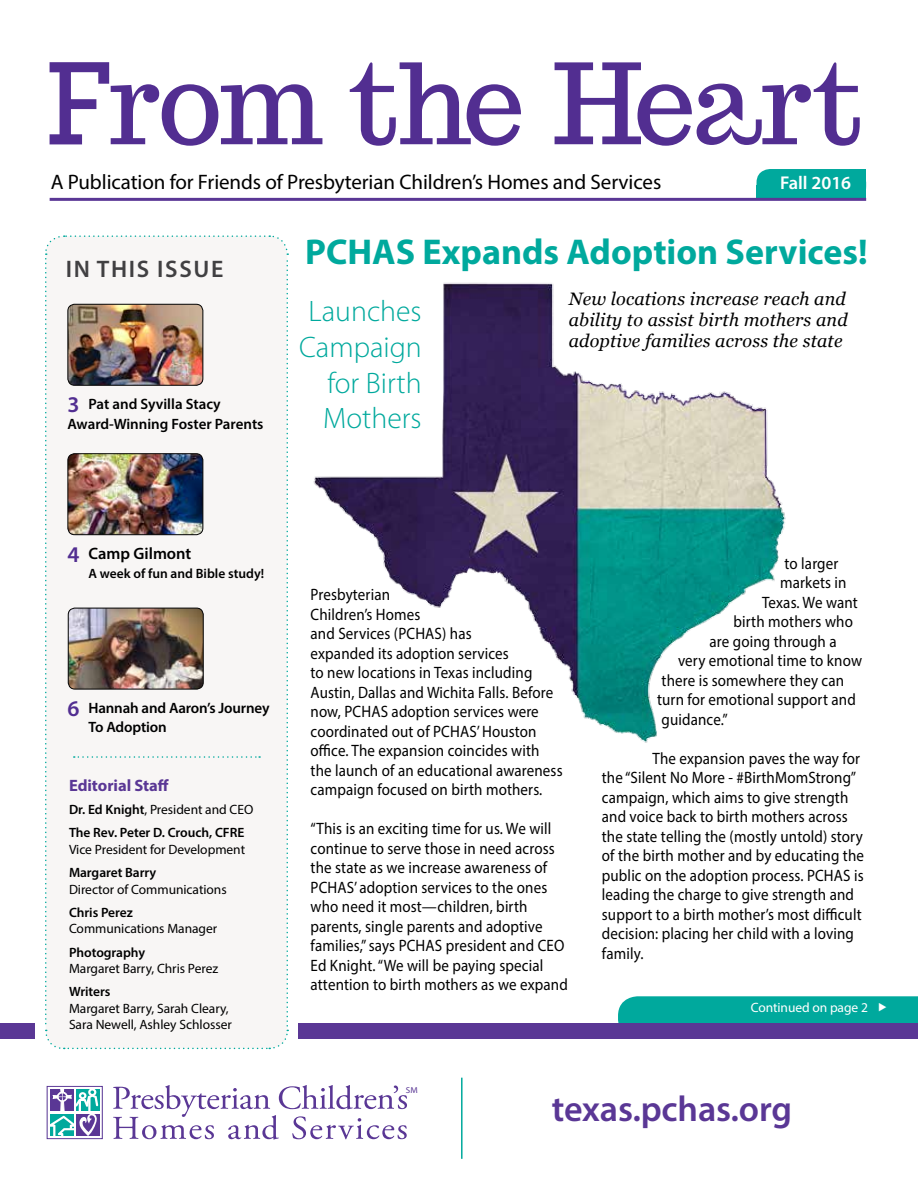
<style>
.page{position:relative;width:918px;height:1188px;background:#fff}
.page>*{position:absolute;margin:0;border:0;box-sizing:border-box;transform-origin:0 0}
.t1{font:700 36px "Myriad Pro";color:#00a99d}
.t2{font:600 36px "Myriad Pro";letter-spacing:-.005em;color:#5a3795}
.t3{font:300 29.7px/35.7px "Myriad Pro";color:#00a99d;text-align:right}
.t4{font:600 24px "Myriad Pro";letter-spacing:.07em;color:#414042}
.t5{font:21px "Myriad Pro";letter-spacing:-.005em;color:#000}
.t6{font:600 18.6px "Myriad Pro";color:#fff}
.t7{font:italic 18px/21px "Georgia";letter-spacing:.01em;color:#000;text-align:justify}
.t8{font:16.5px/19.5px "Myriad Pro";letter-spacing:.01em;color:#000;scale:.91 1}
.t9{font:700 16.5px "Myriad Pro";letter-spacing:-.005em;color:#5a3795}
.t10{font:600 16.5px "Myriad Pro";color:#000}
.t11{font:600 15px/19.5px "Myriad Pro";letter-spacing:-.01em;color:#000}
.t12{font:13.5px/16.5px "Myriad Pro";letter-spacing:-.005em;color:#000}
.t13{font:600 13.5px/23.2px "Myriad Pro";letter-spacing:-.005em;color:#000}
.t14{font:13.5px "Myriad Pro";letter-spacing:-.005em;color:#fff}
.t15{font:8.55px "Myriad Pro";color:#5a3795;scale:1.06 1}
.s1{font-size:22.5px;color:#522e91}
.s2{font-weight:400}
</style>
<div class="page">
<svg style="left:350px;top:62px;width:171px;height:84px"></svg>
<svg style="left:555px;top:62px;width:305px;height:84px"></svg>
<svg style="left:50px;top:62px;width:272px;height:84px"></svg>
<svg style="left:113px;top:1085px;width:294px;height:55px"></svg>
<svg style="left:99px;top:1089px;width:1px;height:47px"></svg>
<div style="left:47px;top:1086px;width:56px;height:53px;border:1px solid #5a3795"></div>
<div style="left:76px;top:1089px;width:23px;height:22px;background:#00a99d"></div>
<div style="left:76px;top:1114px;width:23px;height:22px;background:#5a3795"></div>
<svg style="left:49px;top:1089px;width:49px;height:49px"></svg>
<div style="left:757px;top:169px;width:109px;height:31px;background:#00a99d;border-radius:14px"></div>
<hr style="left:461px;top:1078px;width:2px;height:81px;background:#00a99d">
<div style="left:849px;top:169px;width:17px;height:31px;background:#00a99d"></div>
<div style="left:757px;top:185px;width:109px;height:15px;background:#00a99d"></div>
<hr style="left:50px;top:198px;width:816px;height:3px;background:#5a3795">
<div style="left:298px;top:1023px;width:620px;height:16px;background:#5a3795"></div>
<div style="left:0;top:1023px;width:35px;height:16px;background:#5a3795"></div>
<img style="left:313px;top:282px;width:473px;height:461px">
<img style="left:45px;top:235px;width:244px;height:815px">
<div style="left:618px;top:996px;width:300px;height:27px;background:#00a99d"></div>
<p class="t5" style="left:51px;top:169px;width:612px">A Publication for Friends of Presbyterian Children’s Homes and Services</p>
<p class="t6" style="left:780px;top:171px;width:73px">Fall 2016</p>
<h3 class="t4" style="left:66px;top:254px;width:159px">IN THIS ISSUE</h3>
<p class="t11" style="left:67px;top:394px;width:198px"><span class="s1">3</span> Pat and Syvilla Stacy<br>Award-Winning Foster Parents</p>
<h1 class="t1" style="left:305px;top:229px;width:564px">PCHAS Expands Adoption Services!</h1>
<h2 class="t3" style="left:299px;top:294px;width:124px">Launches<br>Campaign for Birth<br>Mothers</h2>
<p class="t7" style="left:569px;top:289px;width:281px">New locations increase reach and ability to assist birth mothers and adoptive families across the state</p>
<p class="t10" style="left:68px;top:543px;width:125px"><span class="s1">4</span> Camp Gilmont</p>
<p class="t13" style="left:89px;top:562px;width:177px">A week of fun and Bible study!</p>
<p class="t11" style="left:89px;top:698px;width:183px;text-indent:-21px"><span class="s1">6</span> Hannah and Aaron’s Journey<br>To Adoption</p>
<p class="t9" style="left:69px;top:774px;width:101px">Editorial Staff</p>
<p class="t13" style="left:69px;top:798px;width:186px">Dr. Ed Knight<span class="s2">, President and CEO<br></span>The Rev. Peter D. Crouch, CFRE</p>
<p class="t12" style="left:69px;top:841px;width:178px">Vice President for Development</p>
<p class="t13" style="left:69px;top:861px;width:89px">Margaret Barry</p>
<p class="t12" style="left:69px;top:881px;width:159px">Director of Communications</p>
<p class="t13" style="left:69px;top:900px;width:65px">Chris Perez</p>
<p class="t12" style="left:69px;top:920px;width:150px">Communications Manager</p>
<p class="t13" style="left:69px;top:940px;width:78px">Photography</p>
<p class="t12" style="left:69px;top:960px;width:151px">Margaret Barry, Chris Perez</p>
<p class="t13" style="left:69px;top:980px;width:43px">Writers</p>
<p class="t12" style="left:69px;top:1000px;width:164px">Margaret Barry, Sarah Cleary,<br>Sara Newell, Ashley Schlosser</p>
<p class="t8" style="left:311px;top:584px;width:279px">Presbyterian<br>Children’s Homes<br>and Services (PCHAS) has<br>expanded its adoption services<br>to new locations in Texas including<br>Austin, Dallas and Wichita Falls. Before now, PCHAS adoption services were coordinated out of PCHAS’ Houston office. The expansion coincides with the launch of an educational awareness campaign focused on birth mothers.</p>
<p class="t8" style="left:311px;top:819px;width:284px">“This is an exciting time for us. We will continue to serve those in need across the state as we increase awareness of PCHAS’ adoption services to the ones who need it most—children, birth parents, single parents and adoptive families,” says PCHAS president and CEO Ed Knight. “We will be paying special attention to birth mothers as we expand</p>
<p class="t15" style="left:406px;top:1085px;width:13px">SM</p>
<p class="t8" style="left:785px;top:553px;width:61px">to larger</p>
<p class="t8" style="left:780px;top:573px;width:75px">markets in</p>
<p class="t8" style="left:762px;top:592px;width:107px">Texas. We want</p>
<p class="t8" style="left:734px;top:612px;width:133px">birth mothers who</p>
<p class="t8" style="left:710px;top:631px;width:141px">are going through a</p>
<p class="t8" style="left:678px;top:651px;width:204px">very emotional time to know</p>
<p class="t8" style="left:662px;top:670px;width:202px">there is somewhere they can</p>
<p class="t8" style="left:657px;top:690px;width:220px">turn for emotional support and</p>
<p class="t8" style="left:662px;top:709px;width:74px">guidance.”</p>
<p class="t8" style="left:602px;top:748px;width:290px;text-indent:51px">The expansion paves the way for the “Silent No More - #BirthMomStrong” campaign, which aims to give strength and voice back to birth mothers across the state telling the (mostly untold) story of the birth mother and by educating the public on the adoption process. PCHAS is leading the charge to give strength and support to a birth mother’s most difficult decision: placing her child with a loving family.</p>
<p class="t14" style="left:751px;top:999px;width:119px">Continued on page 2</p>
<h1 class="t2" style="left:552px;top:1086px;width:242px">texas.pchas.org</h1>
</div>
